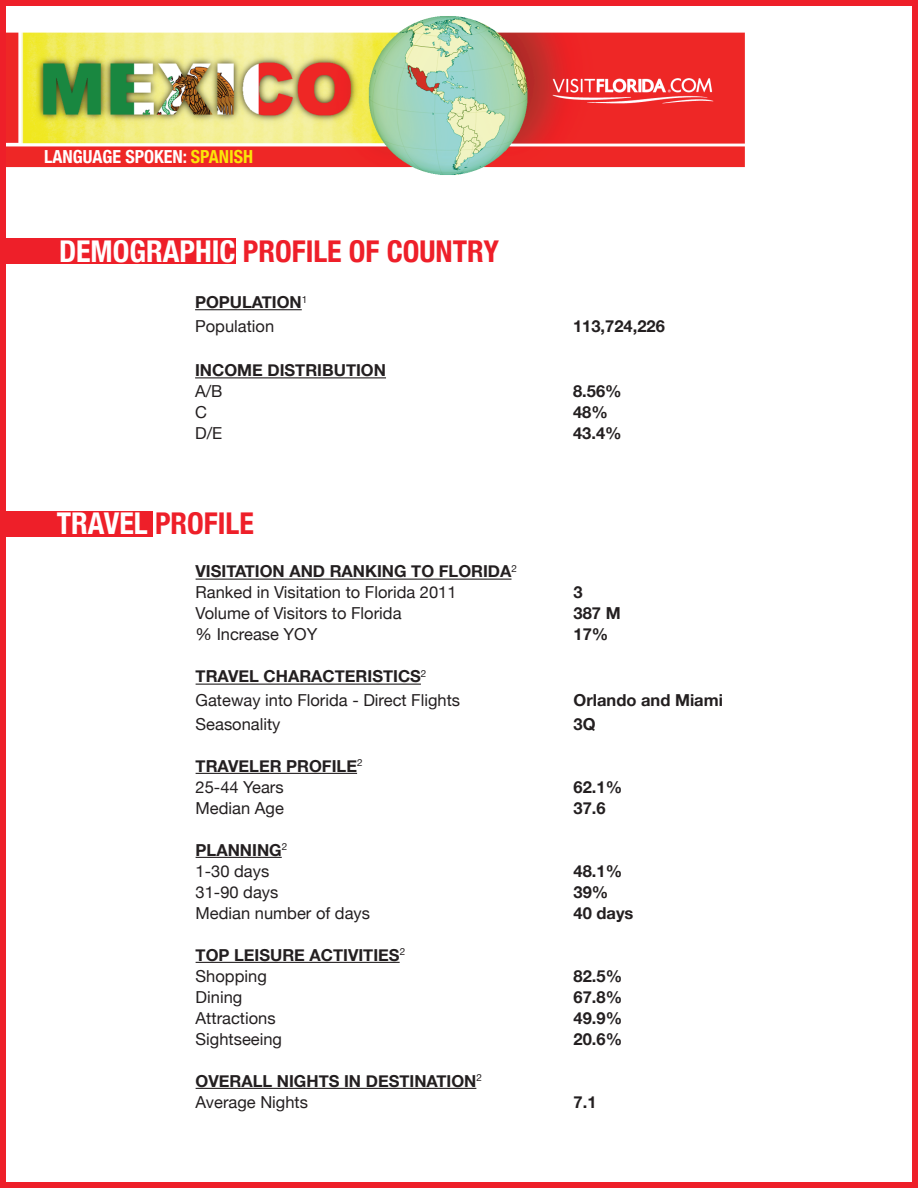
<style>
.page{position:relative;width:918px;height:1188px;background:#fff}
.page>*{position:absolute;margin:0;border:0;box-sizing:border-box;transform-origin:0 0}
.t1{font:700 condensed 30px "Helvetica Neue";color:#ee1f29}
.t2{font:700 condensed 18px "Helvetica Neue";color:#fff}
.t3{font:700 16.5px/21px "Helvetica Neue";color:#231f20}
.t4{font:16.5px/21px "Helvetica Neue";color:#231f20}
.s1{color:#fbe509}
.s2{color:#fff}
.s3{font-weight:400}
.s4{font-weight:700}
</style>
<div class="page">
<img style="left:7px;top:16px;width:738px;height:159px">
<div style="left:0;top:0;width:918px;height:1188px;border:6px solid #ee1f29"></div>
<div style="left:4px;top:238px;width:232px;height:25px;background:#ee1f29"></div>
<div style="left:1px;top:511px;width:152px;height:26px;background:#ee1f29"></div>
<hr style="left:196px;top:579px;width:316px;height:1px;background:#231f20">
<hr style="left:196px;top:684px;width:225px;height:1px;background:#231f20">
<hr style="left:196px;top:773px;width:161px;height:1px;background:#231f20">
<hr style="left:196px;top:857px;width:86px;height:1px;background:#231f20">
<hr style="left:196px;top:962px;width:204px;height:1px;background:#231f20">
<hr style="left:196px;top:1088px;width:280px;height:1px;background:#231f20">
<hr style="left:195px;top:309px;width:107px;height:1px;background:#231f20">
<hr style="left:195px;top:377px;width:191px;height:1px;background:#231f20">
<p class="t2" style="left:44px;top:146px;width:211px">LANGUAGE SPOKEN: <span class="s1">SPANISH</span></p>
<h1 class="t1" style="left:59px;top:233px;width:442px"><span class="s2">DEMOGRAPHIC</span> PROFILE OF COUNTRY</h1>
<p class="t3" style="left:195px;top:290px;width:114px;line-height:23.5px">POPULATION<sup>1<br></sup><span class="s3">Population</span></p>
<p class="t3" style="left:573px;top:315px;width:93px">113,724,226</p>
<p class="t3" style="left:195px;top:359px;width:192px">INCOME DISTRIBUTION</p>
<p class="t4" style="left:195px;top:381px;width:29px">A/B</p>
<p class="t3" style="left:573px;top:380px;width:50px">8.56%</p>
<p class="t4" style="left:195px;top:402px;width:13px">C</p>
<p class="t3" style="left:573px;top:401px;width:36px">48%</p>
<p class="t4" style="left:195px;top:423px;width:29px">D/E</p>
<p class="t3" style="left:573px;top:422px;width:50px">43.4%</p>
<h1 class="t1" style="left:57px;top:505px;width:199px"><span class="s2">TRAVEL</span> PROFILE</h1>
<p class="t4" style="left:196px;top:561px;width:323px"><span class="s4">VISITATION AND RANKING TO FLORIDA</span><sup>2<br></sup>Ranked in Visitation to Florida 2011</p>
<p class="t3" style="left:574px;top:582px;width:11px">3</p>
<p class="t4" style="left:196px;top:603px;width:207px">Volume of Visitors to Florida</p>
<p class="t3" style="left:574px;top:603px;width:49px">387 M</p>
<p class="t4" style="left:196px;top:624px;width:123px">% Increase YOY</p>
<p class="t3" style="left:574px;top:624px;width:36px">17%</p>
<p class="t4" style="left:196px;top:665px;width:266px;line-height:23.5px"><span class="s4">TRAVEL CHARACTERISTICS</span><sup>2<br></sup>Gateway into Florida - Direct Flights</p>
<p class="t3" style="left:574px;top:689px;width:151px">Orlando and Miami</p>
<p class="t4" style="left:196px;top:713px;width:86px">Seasonality</p>
<p class="t3" style="left:574px;top:713px;width:24px">3Q</p>
<p class="t3" style="left:196px;top:755px;width:168px">TRAVELER PROFILE<sup>2<br></sup><span class="s3">25-44 Years</span></p>
<p class="t3" style="left:574px;top:776px;width:50px">62.1%</p>
<p class="t4" style="left:196px;top:797px;width:90px">Median Age</p>
<p class="t3" style="left:574px;top:797px;width:34px">37.6</p>
<p class="t3" style="left:196px;top:839px;width:93px">PLANNING<sup>2<br></sup><span class="s3">1-30 days</span></p>
<p class="t3" style="left:574px;top:860px;width:50px">48.1%</p>
<p class="t4" style="left:196px;top:881px;width:84px">31-90 days</p>
<p class="t3" style="left:574px;top:881px;width:36px">39%</p>
<p class="t4" style="left:196px;top:902px;width:176px">Median number of days</p>
<p class="t3" style="left:574px;top:902px;width:61px">40 days</p>
<p class="t3" style="left:196px;top:944px;width:211px">TOP LEISURE ACTIVITIES<sup>2<br></sup><span class="s3">Shopping</span></p>
<p class="t3" style="left:574px;top:965px;width:50px">82.5%</p>
<p class="t4" style="left:196px;top:986px;width:48px">Dining</p>
<p class="t3" style="left:574px;top:986px;width:50px">67.8%</p>
<p class="t4" style="left:196px;top:1007px;width:82px">Attractions</p>
<p class="t3" style="left:574px;top:1007px;width:50px">49.9%</p>
<p class="t4" style="left:196px;top:1028px;width:88px">Sightseeing</p>
<p class="t3" style="left:574px;top:1028px;width:50px">20.6%</p>
<p class="t3" style="left:196px;top:1070px;width:288px">OVERALL NIGHTS IN DESTINATION<sup>2<br></sup><span class="s3">Average Nights</span></p>
<p class="t3" style="left:574px;top:1091px;width:24px">7.1</p>
</div>
